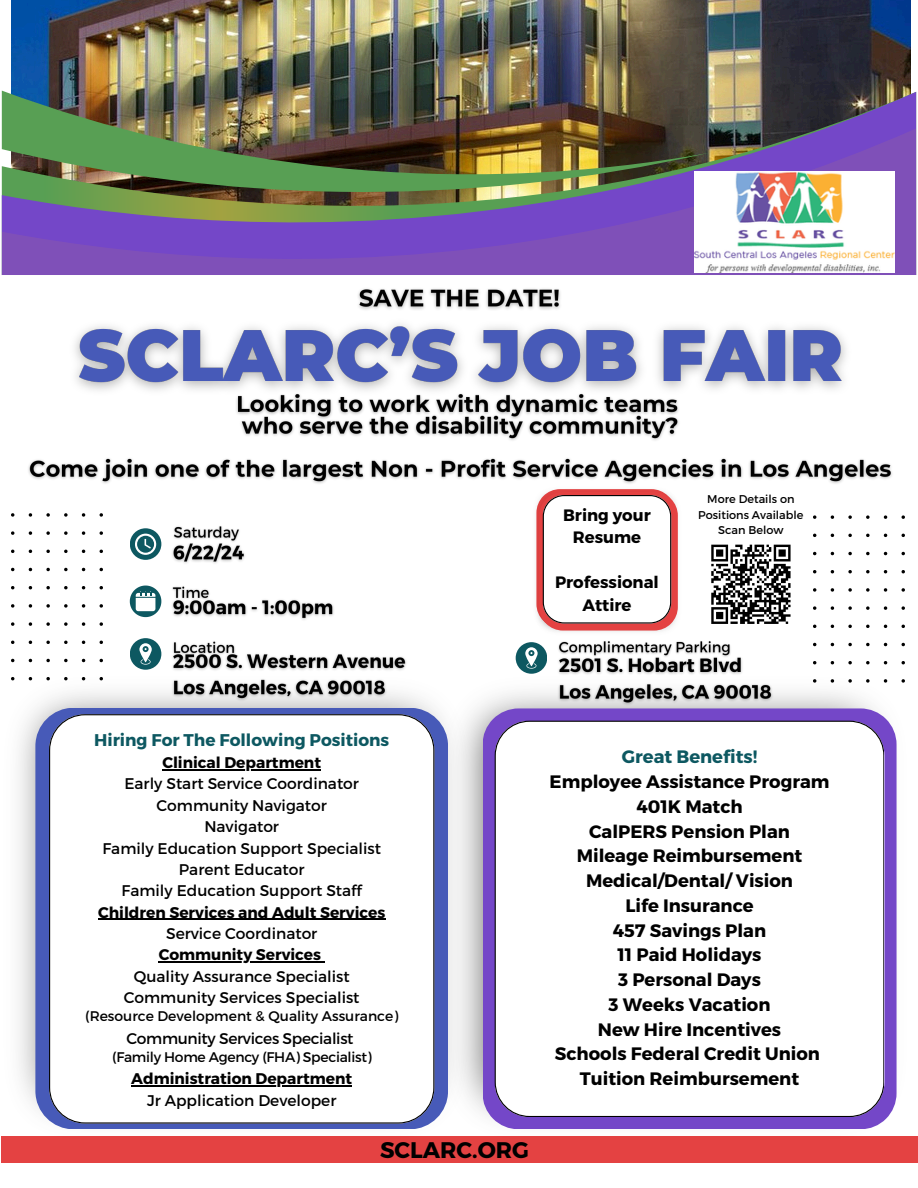
<style>
.page{position:relative;width:918px;height:1188px;background:#fff}
.page>*{position:absolute;margin:0;border:0;box-sizing:border-box;transform-origin:0 0}
.t1{font:700 22.5px "Montserrat";color:#000}
.t2{font:700 18px/24.8px "Montserrat";color:#000;text-align:center}
.t3{font:700 18px "Montserrat";color:#0d5861}
.t4{font:700 16.95px "Montserrat";color:#0d5861}
.t5{font:700 16.5px/22.5px "Montserrat";color:#000;text-align:center}
.t6{font:15.45px/21.3px "Montserrat";color:#000;text-align:center}
.t7{font:700 15.45px/21.3px "Montserrat";color:#000;text-align:center}
.t8{font:15.45px "Montserrat";letter-spacing:-.02em;color:#000}
.t9{font:13.95px "Montserrat";color:#000}
.t10{font:13.95px "Montserrat";letter-spacing:-.02em;color:#000}
.t11{font:11.25px/15.6px "Montserrat";color:#000;text-align:center}
.t12{font:700 10.8px "Montserrat";color:#000}
.s1{font-weight:700}
.s2{font-weight:400}
</style>
<div class="page">
<img style="left:11px;top:0;width:899px;height:92px">
<img style="left:709px;top:92px;width:207px;height:36px">
<svg style="left:2px;top:128px;width:914px;height:147px;background:#7756a6"></svg>
<img style="left:2px;top:91px;width:707px;height:102px">
<div style="left:2px;top:1136px;width:916px;height:27px;background:#e44242"></div>
<svg style="left:130px;top:586px;width:31px;height:31px"></svg>
<div style="left:130px;top:528px;width:31px;height:32px;background:#0d5861;border-radius:50%"></div>
<svg style="left:135px;top:534px;width:21px;height:21px"></svg>
<div style="left:130px;top:638px;width:31px;height:32px;background:#0d5861;border-radius:50%"></div>
<svg style="left:139px;top:643px;width:13px;height:21px"></svg>
<img style="left:1px;top:664px;width:431px;height:487px">
<svg style="left:483px;top:708px;width:414px;height:421px;background:#7b51c9"></svg>
<svg style="left:495px;top:721px;width:389px;height:396px"></svg>
<div style="left:35px;top:708px;width:413px;height:421px;background:#475ab8;border-radius:38px"></div>
<div style="left:49px;top:714px;width:385px;height:410px;background:#fff"></div>
<hr style="left:162px;top:769px;width:159px;height:1px;background:#000">
<hr style="left:98px;top:919px;width:287px;height:1px;background:#000">
<hr style="left:159px;top:962px;width:162px;height:1px;background:#000">
<hr style="left:131px;top:1085px;width:221px;height:1px;background:#000">
<svg style="left:536px;top:489px;width:142px;height:142px"></svg>
<img style="left:694px;top:171px;width:201px;height:102px">
<img style="left:75px;top:324px;width:771px;height:64px">
<img style="left:28px;top:388px;width:864px;height:101px">
<img style="left:173px;top:526px;width:67px;height:13px">
<img style="left:172px;top:586px;width:38px;height:10px">
<img style="left:173px;top:641px;width:62px;height:9px">
<img style="left:172px;top:539px;width:73px;height:24px">
<img style="left:172px;top:596px;width:162px;height:24px">
<img style="left:168px;top:650px;width:242px;height:54px">
<img style="left:358px;top:289px;width:203px;height:21px">
<svg style="left:11px;top:513px;width:92px;height:167px"></svg>
<svg style="left:813px;top:515px;width:92px;height:168px"></svg>
<svg style="left:711px;top:544px;width:80px;height:80px"></svg>
<div style="left:516px;top:642px;width:31px;height:32px;background:#0d5861;border-radius:50%"></div>
<svg style="left:525px;top:647px;width:13px;height:22px"></svg>
<img style="left:558px;top:641px;width:173px;height:12px">
<img style="left:554px;top:653px;width:222px;height:55px">
<p class="t5" style="left:563px;top:503px;width:89px">Bring your<br>Resume</p>
<p class="t5" style="left:555px;top:570px;width:105px">Professional<br>Attire</p>
<p class="t12" style="left:555px;top:530px;width:103px">Walk Ins Welcome</p>
<p class="t12" style="left:559px;top:574px;width:94px">Dress To Impress</p>
<p class="t11" style="left:698px;top:491px;width:107px">More Details on<br>Positions Available<br>Scan Below</p>
<p class="t4" style="left:94px;top:729px;width:297px">Hiring For The Following Positions</p>
<p class="t6" style="left:98px;top:751px;width:289px"><span class="s1">Clinical Department<br></span>Early Start Service Coordinator<br>Community Navigator<br>Navigator<br>Family Education Support Specialist<br>Parent Educator<br>Family Education Support Staff<br><span class="s1">Children Services and Adult Services<br></span>Service Coordinator</p>
<p class="t6" style="left:124px;top:944px;width:237px"><span class="s1">Community Services<br></span>Quality Assurance Specialist<br>Community Services Specialist</p>
<p class="t9" style="left:85px;top:1007px;width:314px">(Resource Development &amp; Quality Assurance)</p>
<p class="t8" style="left:126px;top:1028px;width:229px">Community Services Specialist</p>
<p class="t10" style="left:112px;top:1048px;width:261px">(Family Home Agency (FHA) Specialist)</p>
<p class="t7" style="left:131px;top:1067px;width:222px">Administration Department<br><span class="s2">Jr Application Developer</span></p>
<p class="t1" style="left:380px;top:1135px;width:150px">SCLARC.ORG</p>
<p class="t3" style="left:622px;top:745px;width:137px">Great Benefits!</p>
<p class="t2" style="left:550px;top:768px;width:281px">Employee Assistance Program<br>401K Match<br>CalPERS Pension Plan<br>Mileage Reimbursement<br>Medical/Dental/ Vision<br>Life Insurance<br>457 Savings Plan</p>
<p class="t2" style="left:618px;top:942px;width:145px">11 Paid Holidays</p>
<p class="t2" style="left:609px;top:966px;width:163px">3 Personal Days<br>3 Weeks Vacation</p>
<p class="t2" style="left:555px;top:1016px;width:267px">New Hire Incentives<br>Schools Federal Credit Union</p>
<h5 class="t2" style="left:580px;top:1065px;width:221px">Tuition Reimbursement</h5>
</div>
